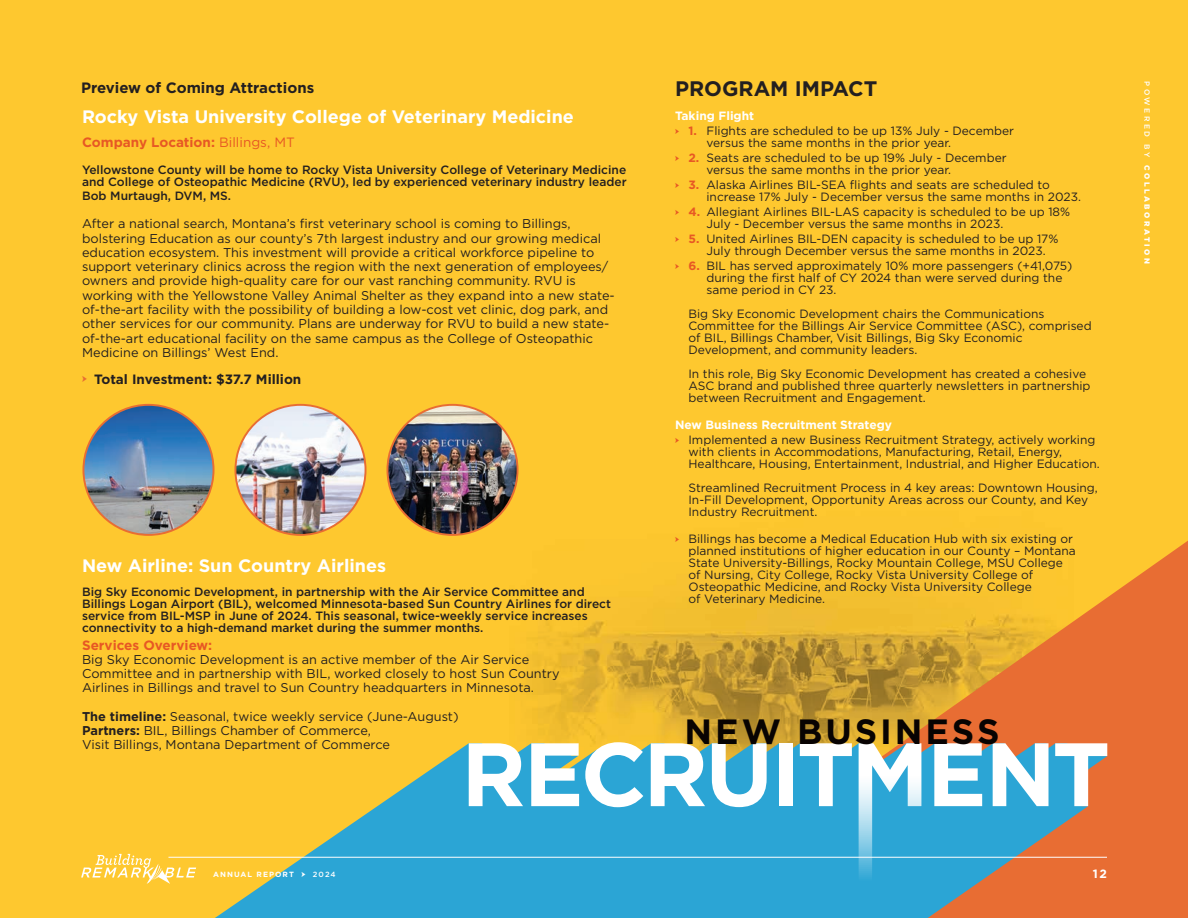
<style>
.page{position:relative;width:1188px;height:918px;background:#fec82f}
.page>*{position:absolute;margin:0;border:0;box-sizing:border-box;transform-origin:0 0}
.t1{font:700 35.1px "Gotham";letter-spacing:.085em;color:#080302}
.t2{font:700 21px "Gotham";color:#231f20}
.t3{font:700 18px "Gotham";color:#fff}
.t4{font:700 15px "Gotham";color:#231f20}
.t5{font:700 13.5px "Gotham";color:#e75824}
.t6{font:700 13.5px "Gotham";color:#231f20}
.t7{font:12.75px/14.2px "Gotham";color:#231f20}
.t8{font:12px/12px "Gotham";color:#231f20}
.t9{font:500 12px/12px "Gotham";color:#231f20}
.t10{font:700 12px "Gotham";color:#fff}
.t11{font:900 7.5px "Gotham";letter-spacing:.34em;color:#fff}
.t12{font:700 7.5px "Gotham";letter-spacing:.14em;color:#fff}
.s1{font-weight:400}
.s2{color:#e86d33}
.s3{font-weight:700}
.s4{font-weight:700;color:#fff}
.s5{color:#e75824}
.s6{font-weight:700;color:#e75824}
.s7{font-weight:500}
</style>
<div class="page">
<svg style="left:653px;top:541px;width:535px;height:377px;background:#e49931"></svg>
<svg style="left:129px;top:743px;width:978px;height:175px;background:#77aa98"></svg>
<svg style="left:469px;top:743px;width:54px;height:63px"></svg>
<svg style="left:531px;top:743px;width:48px;height:63px"></svg>
<svg style="left:585px;top:742px;width:58px;height:65px"></svg>
<svg style="left:651px;top:743px;width:54px;height:63px"></svg>
<svg style="left:712px;top:743px;width:55px;height:64px"></svg>
<div style="left:779px;top:743px;width:14px;height:63px;background:#fff"></div>
<svg style="left:800px;top:743px;width:52px;height:63px"></svg>
<svg style="left:859px;top:743px;width:62px;height:170px"></svg>
<svg style="left:934px;top:743px;width:48px;height:63px"></svg>
<svg style="left:993px;top:743px;width:56px;height:63px"></svg>
<svg style="left:1055px;top:743px;width:52px;height:63px"></svg>
<hr style="left:168px;top:857px;width:939px;height:1px;background:#fff">
<svg style="left:81px;top:854px;width:115px;height:30px;background:#fed35a"></svg>
<img style="left:83px;top:405px;width:131px;height:130px;border-radius:65px">
<img style="left:235px;top:405px;width:131px;height:130px;border-radius:65px">
<img style="left:387px;top:405px;width:131px;height:130px;border-radius:65px">
<p class="t4" style="left:81px;top:78px;width:235px">Preview of Coming Attractions</p>
<h3 class="t3" style="left:82px;top:105px;width:493px">Rocky Vista University College of Veterinary Medicine</h3>
<p class="t5" style="left:82px;top:134px;width:214px">Company Location: <span class="s1">Billings, MT</span></p>
<p class="t9" style="left:82px;top:163px;width:546px">Yellowstone County will be home to Rocky Vista University College of Veterinary Medicine and College of Osteopathic Medicine (RVU), led by experienced veterinary industry leader</p>
<p class="t9" style="left:82px;top:190px;width:151px">Bob Murtaugh, DVM, MS.</p>
<p class="t7" style="left:82px;top:217px;width:534px">After a national search, Montana’s first veterinary school is coming to Billings, bolstering Education as our county’s 7th largest industry and our growing medical education ecosystem. This investment will provide a critical workforce pipeline to support veterinary clinics across the region with the next generation of employees/ owners and provide high-quality care for our vast ranching community. RVU is working with the Yellowstone Valley Animal Shelter as they expand into a new state&shy;of-the-art facility with the possibility of building a low-cost vet clinic, dog park, and other services for our community. Plans are underway for RVU to build a new state&shy;of-the-art educational facility on the same campus as the College of Osteopathic Medicine on Billings’ West End.</p>
<p class="t6" style="left:82px;top:370px;width:221px"><span class="s2">➤</span> Total Investment: $37.7 Million</p>
<h3 class="t3" style="left:82px;top:553px;width:306px">New Airline: Sun Country Airlines</h3>
<p class="t9" style="left:82px;top:585px;width:530px">Big Sky Economic Development, in partnership with the Air Service Committee and Billings Logan Airport (BIL), welcomed Minnesota-based Sun Country Airlines for direct service from BIL-MSP in June of 2024. This seasonal, twice-weekly service increases connectivity to a high-demand market during the summer months.</p>
<p class="t5" style="left:82px;top:636px;width:132px">Services Overview:</p>
<p class="t7" style="left:82px;top:652px;width:479px">Big Sky Economic Development is an active member of the Air Service<br>Committee and in partnership with BIL, worked closely to host Sun Country<br>Airlines in Billings and travel to Sun Country headquarters in Minnesota.</p>
<p class="t7" style="left:82px;top:709px;width:378px"><span class="s3">The timeline:</span> Seasonal, twice weekly service (June-August)<br><span class="s3">Partners:</span> BIL, Billings Chamber of Commerce,<br>Visit Billings, Montana Department of Commerce</p>
<h2 class="t2" style="left:675px;top:75px;width:204px">PROGRAM IMPACT</h2>
<p class="t8" style="left:675px;top:108px;width:341px;line-height:15px"><span class="s4">Taking Flight<br></span><span class="s5">➤</span> <span class="s6">1.</span> Flights are scheduled to be up 13% July - December</p>
<p class="t8" style="left:675px;top:135px;width:333px;line-height:15px;text-indent:32px">versus the same months in the prior year.<br><span class="s5">➤</span> <span class="s6">2.</span> Seats are scheduled to be up 19% July - December</p>
<p class="t8" style="left:675px;top:162px;width:376px;line-height:15px;text-indent:32px">versus the same months in the prior year.<br><span class="s5">➤</span> <span class="s6">3.</span> Alaska Airlines BIL-SEA flights and seats are scheduled to</p>
<p class="t8" style="left:675px;top:189px;width:408px;line-height:15px;text-indent:32px">increase 17% July - December versus the same months in 2023. <span class="s5">➤</span> <span class="s6">4.</span> Allegiant Airlines BIL-LAS capacity is scheduled to be up 18%</p>
<p class="t8" style="left:675px;top:216px;width:385px;line-height:15px;text-indent:32px">July - December versus the same months in 2023.<br><span class="s5">➤</span> <span class="s6">5.</span> United Airlines BIL-DEN capacity is scheduled to be up 17%</p>
<p class="t8" style="left:675px;top:243px;width:399px;line-height:15px;text-align:center">July through December versus the same months in 2023.<br><span class="s5">➤</span> <span class="s6">6.</span> BIL has served approximately 10% more passengers (+41,075)</p>
<p class="t8" style="left:706px;top:272px;width:357px">during the first half of CY 2024 than were served during the same period in CY 23.</p>
<p class="t8" style="left:688px;top:308px;width:405px">Big Sky Economic Development chairs the Communications Committee for the Billings Air Service Committee (ASC), comprised of BIL, Billings Chamber, Visit Billings, Big Sky Economic Development, and community leaders.</p>
<p class="t8" style="left:688px;top:368px;width:404px">In this role, Big Sky Economic Development has created a cohesive<br>ASC brand and published three quarterly newsletters in partnership between Recruitment and Engagement.</p>
<p class="t8" style="left:675px;top:417px;width:422px;line-height:15px"><span class="s4">New Business Recruitment Strategy<br></span><span class="s5">➤</span> Implemented a new Business Recruitment Strategy, actively working</p>
<p class="t8" style="left:688px;top:446px;width:413px">with clients in Accommodations, Manufacturing, Retail, Energy,<br>Healthcare, Housing, Entertainment, Industrial, and Higher Education.</p>
<p class="t8" style="left:688px;top:482px;width:411px">Streamlined Recruitment Process in 4 key areas: Downtown Housing,<br>In-Fill Development, Opportunity Areas across our County, and Key<br>Industry Recruitment.</p>
<p class="t8" style="left:688px;top:533px;width:389px;text-indent:-14px"><span class="s5">➤</span> Billings has become a Medical Education Hub with six existing or planned institutions of higher education in our County – Montana State University-Billings, Rocky Mountain College, MSU College of Nursing, City College, Rocky Vista University College of Osteopathic Medicine, and Rocky Vista University College<br>of Veterinary Medicine.</p>
<p class="t11" style="left:1152px;top:81px;width:184px;rotate:90deg"><span class="s7">POWERED BY</span> COLLABORATION</p>
<h1 class="t1" style="left:684px;top:709px;width:317px">NEW BUSINESS</h1>
<p class="t12" style="left:213px;top:870px;width:124px">ANNUAL REPORT ➤ <span class="s7">2024</span></p>
<p class="t10" style="left:1093px;top:865px;width:16px">12</p>
</div>
